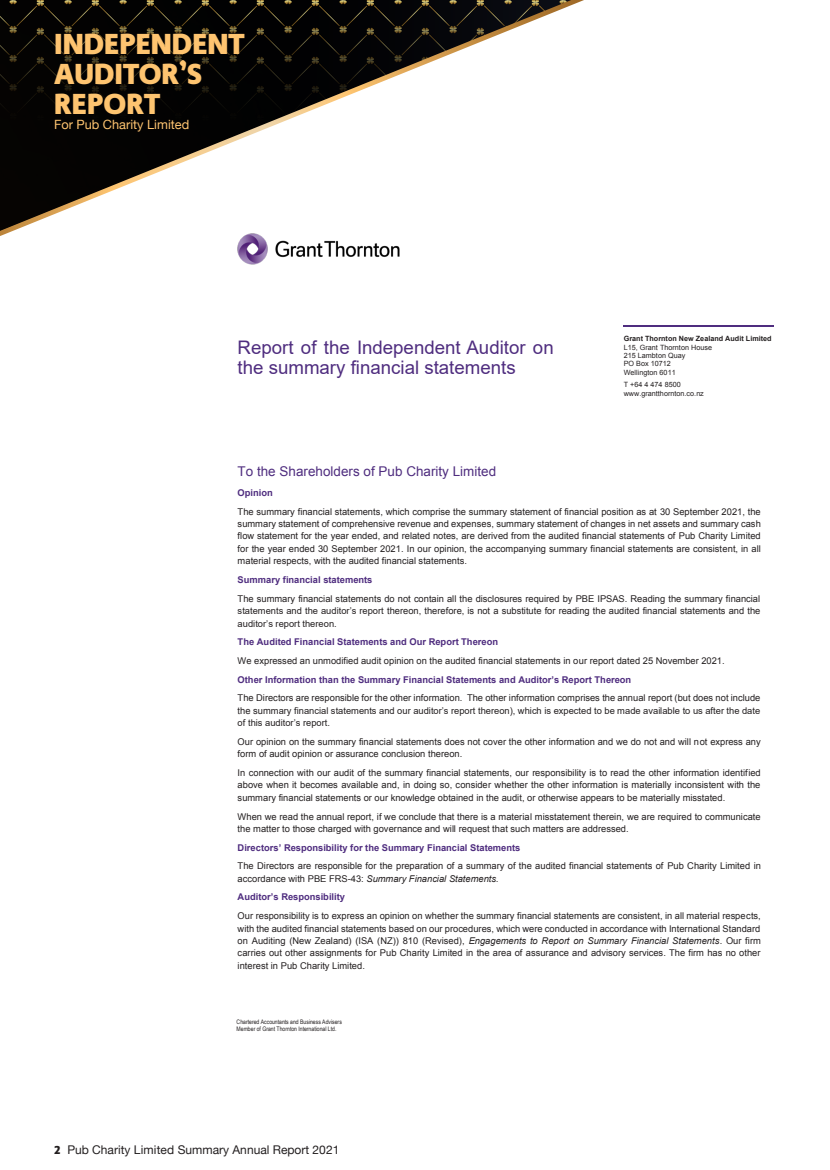
<style>
.page{position:relative;width:830px;height:1170px;background:#fff}
.page>*{position:absolute;margin:0;border:0;box-sizing:border-box;transform-origin:0 0}
._2021_Page_Heading{font:900 30px/30px "Adagio Sans";color:#fec470}
.t1{font:18.6px/20.7px "Arial";color:#4f2d7f}
.t2{font:13.5px "Arial";color:#4f2d7f}
._2021_Page_SH1{font:12.75px "Helvetica Neue";color:#fec470}
.t3{font:12px "Helvetica Neue";color:#231f20}
.t4{font:9.3px/12.5px "Arial";letter-spacing:.005em;color:#231f20;text-align:justify}
.t5{font:700 9.3px "Arial";color:#4f2d7f}
.t6{font:7.2px/8.4px "Arial";color:#231f20}
.t7{font:700 7.2px "Arial";letter-spacing:.005em;color:#231f20}
.t8{font:6.15px/7.1px "Arial Narrow";letter-spacing:.005em;color:#231f20}
.s1{font-style:italic}
.s2{font-family:"Adagio Sans";font-weight:900}
</style>
<div class="page">
<svg style="left:0;top:0;width:584px;height:236px"></svg>
<div style="left:190px;top:186px;width:616px;height:871px;background:#fff"></div>
<hr style="left:623px;top:325px;width:150px;height:2px;background:#4f2d7f">
<img style="left:237px;top:233px;width:162px;height:31px">
<p class="_2021_Page_Heading" style="left:54px;top:30px;width:192px">INDEPENDENT<br>AUDITOR’S<br>REPORT</p>
<p class="_2021_Page_SH1" style="left:54px;top:115px;width:137px">For Pub Charity Limited</p>
<h2 class="t1" style="left:237px;top:336px;width:317px">Report of the Independent Auditor on the summary financial statements</h2>
<p class="t7" style="left:623px;top:334px;width:149px">Grant Thornton New Zealand Audit Limited</p>
<p class="t6" style="left:623px;top:343px;width:90px">L15, Grant Thornton House<br>215 Lambton Quay<br>PO Box 10712<br>Wellington 6011</p>
<p class="t6" style="left:623px;top:380px;width:82px">T +64 4 474 8500 www.grantthornton.co.nz</p>
<h3 class="t2" style="left:237px;top:462px;width:260px">To the Shareholders of Pub Charity Limited</h3>
<p class="t5" style="left:237px;top:486px;width:37px">Opinion</p>
<p class="t4" style="left:237px;top:505px;width:524px">The summary financial statements, which comprise the summary statement of financial position as at 30 September 2021, the summary statement of comprehensive revenue and expenses, summary statement of changes in net assets and summary cash flow statement for the year ended, and related notes, are derived from the audited financial statements of Pub Charity Limited for the year ended 30 September 2021. In our opinion, the accompanying summary financial statements are consistent, in all material respects, with the audited financial statements.</p>
<p class="t5" style="left:237px;top:573px;width:136px">Summary financial statements</p>
<p class="t4" style="left:237px;top:592px;width:524px">The summary financial statements do not contain all the disclosures required by PBE IPSAS. Reading the summary financial statements and the auditor’s report thereon, therefore, is not a substitute for reading the audited financial statements and the auditor’s report thereon.</p>
<p class="t5" style="left:237px;top:635px;width:262px">The Audited Financial Statements and Our Report Thereon</p>
<p class="t4" style="left:237px;top:654px;width:488px">We expressed an unmodified audit opinion on the audited financial statements in our report dated 25 November 2021.</p>
<p class="t5" style="left:237px;top:672px;width:395px">Other Information than the Summary Financial Statements and Auditor’s Report Thereon</p>
<p class="t4" style="left:237px;top:691px;width:524px">The Directors are responsible for the other information. The other information comprises the annual report (but does not include the summary financial statements and our auditor’s report thereon), which is expected to be made available to us after the date of this auditor’s report.</p>
<p class="t4" style="left:237px;top:735px;width:524px">Our opinion on the summary financial statements does not cover the other information and we do not and will not express any form of audit opinion or assurance conclusion thereon.</p>
<p class="t4" style="left:237px;top:766px;width:524px">In connection with our audit of the summary financial statements, our responsibility is to read the other information identified above when it becomes available and, in doing so, consider whether the other information is materially inconsistent with the summary financial statements or our knowledge obtained in the audit, or otherwise appears to be materially misstated.</p>
<p class="t4" style="left:237px;top:810px;width:524px">When we read the annual report, if we conclude that there is a material misstatement therein, we are required to communicate the matter to those charged with governance and will request that such matters are addressed.</p>
<p class="t5" style="left:237px;top:840px;width:284px">Directors’ Responsibility for the Summary Financial Statements</p>
<p class="t4" style="left:237px;top:859px;width:524px">The Directors are responsible for the preparation of a summary of the audited financial statements of Pub Charity Limited in accordance with PBE FRS-43: <span class="s1">Summary Financial Statements.</span></p>
<p class="t5" style="left:237px;top:890px;width:109px">Auditor’s Responsibility</p>
<p class="t4" style="left:237px;top:909px;width:524px">Our responsibility is to express an opinion on whether the summary financial statements are consistent, in all material respects, with the audited financial statements based on our procedures, which were conducted in accordance with International Standard on Auditing (New Zealand) (ISA (NZ)) 810 (Revised), <span class="s1">Engagements to Report on Summary Financial Statements</span>. Our firm carries out other assignments for Pub Charity Limited in the area of assurance and advisory services. The firm has no other interest in Pub Charity Limited.</p>
<p class="t8" style="left:236px;top:1017px;width:107px">Chartered Accountants and Business Advisers<br>Member of Grant Thornton International Ltd.</p>
<p class="t3" style="left:54px;top:1141px;width:287px"><span class="s2">2</span> Pub Charity Limited Summary Annual Report 2021</p>
</div>
